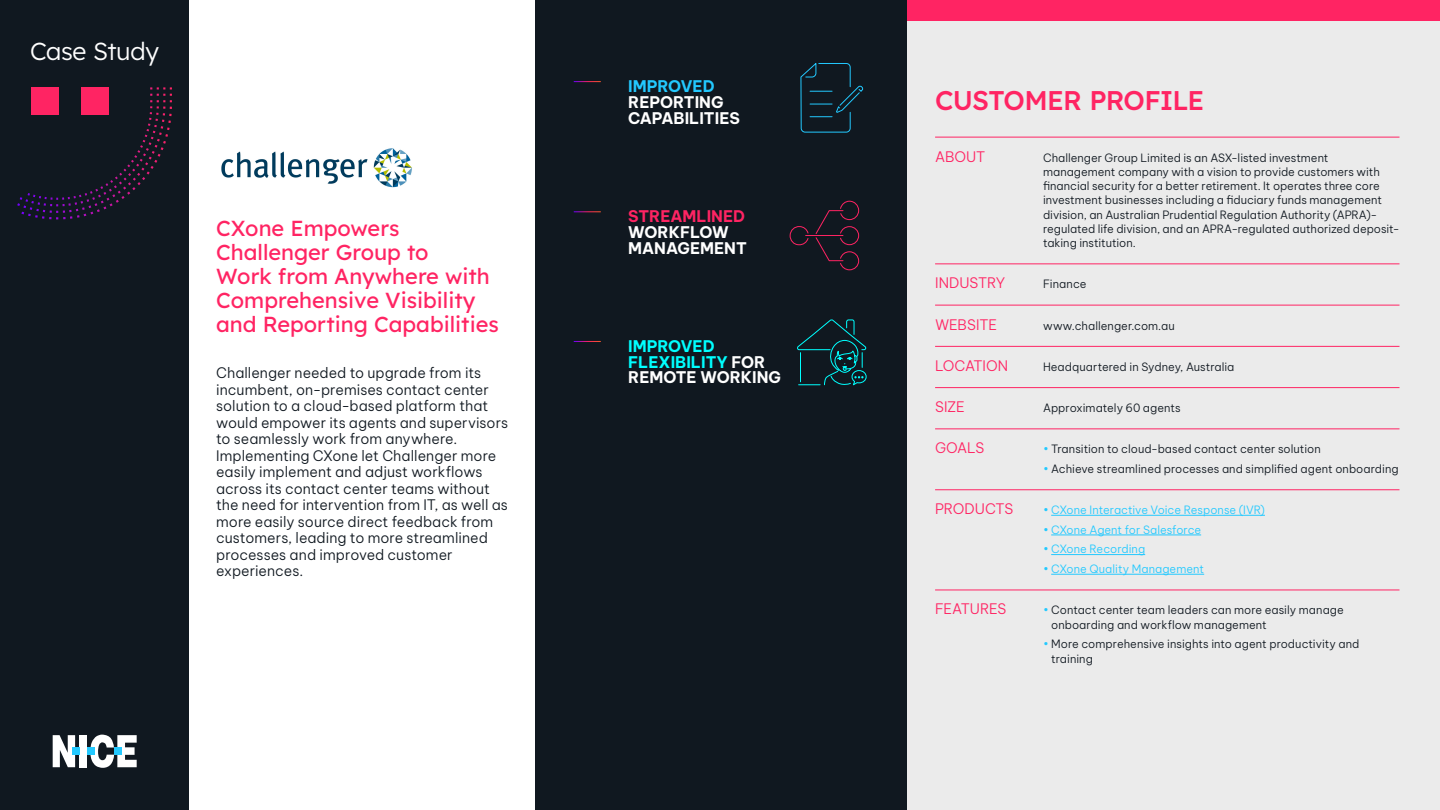
<style>
.page{position:relative;width:1440px;height:810px;background:#fff}
.page>*{position:absolute;margin:0;border:0;box-sizing:border-box;transform-origin:0 0}
.H2__ALL_CAPS__coral{font:27px "Lexend";letter-spacing:-.035em;color:#ff2463}
.t1{font:300 24.67px "Lexend";letter-spacing:-.015em;color:#fff}
.H1__electric_blue__3{font:21.75px/24px "Lexend";color:#ff2463}
.Metrics__heading__AL{font:700 15.75px/15.8px "Be Vietnam Pro";color:#fff}
.Metrics__heading__AL-2{font:700 15.75px/15.8px "Be Vietnam Pro";color:#0ff}
.Lead-in__K__19_22{font:300 14.25px/16.5px "Be Vietnam Pro";color:#101820}
.Profile__No_bullet{font:300 14.25px "Be Vietnam Pro";letter-spacing:-.01em;color:#ff2463}
.Profile__Bullet__Lin{font:300 14.25px "Be Vietnam Pro";letter-spacing:-.01em;color:#ff2463}
.Profile__No_bullet-2{font:300 11.25px/14.2px "Be Vietnam Pro";color:#101820}
.Profile__Bullet__Lin-2{font:300 11.25px/14.2px "Be Vietnam Pro";letter-spacing:.005em;color:#101820}
.Profile__Bullet__Lin-3{font:300 11.25px "Be Vietnam Pro";color:#23c9ff}
.s1{color:#23c9ff}
.s2{color:#ff2463}
.s3{color:#fff}
</style>
<div class="page">
<div style="left:0;top:0;width:189px;height:810px;background:#101820"></div>
<svg style="left:90px;top:735px;width:47px;height:33px"></svg>
<div style="left:80px;top:735px;width:7px;height:32px;background:#fff"></div>
<svg style="left:53px;top:735px;width:22px;height:32px"></svg>
<div style="left:114px;top:748px;width:7px;height:7px;background:#23c9ff"></div>
<div style="left:87px;top:748px;width:7px;height:7px;background:#23c9ff"></div>
<div style="left:73px;top:748px;width:7px;height:7px;background:#23c9ff"></div>
<div style="left:535px;top:0;width:373px;height:810px;background:#101820"></div>
<div style="left:908px;top:0;width:532px;height:810px;background:#ebebeb"></div>
<div style="left:908px;top:0;width:532px;height:20px;background:#ff2463"></div>
<div style="left:31px;top:87px;width:27px;height:28px;background:#ff2463"></div>
<div style="left:81px;top:87px;width:28px;height:28px;background:#ff2463"></div>
<svg style="left:124px;top:87px;width:48px;height:88px"></svg>
<hr style="left:935px;top:137px;width:465px;height:1px;background:#ff2463">
<hr style="left:935px;top:264px;width:465px;height:1px;background:#ff2463">
<hr style="left:935px;top:305px;width:465px;height:1px;background:#ff2463">
<hr style="left:935px;top:346px;width:465px;height:1px;background:#ff2463">
<hr style="left:935px;top:387px;width:465px;height:1px;background:#ff2463">
<hr style="left:935px;top:429px;width:465px;height:1px;background:#ff2463">
<hr style="left:935px;top:490px;width:465px;height:1px;background:#ff2463">
<hr style="left:1051px;top:515px;width:214px;height:1px;background:#23c9ff">
<hr style="left:1051px;top:535px;width:150px;height:1px;background:#23c9ff">
<hr style="left:1051px;top:554px;width:94px;height:1px;background:#23c9ff">
<hr style="left:1051px;top:574px;width:153px;height:1px;background:#23c9ff">
<hr style="left:935px;top:590px;width:465px;height:1px;background:#ff2463">
<img style="left:221px;top:148px;width:191px;height:40px">
<svg style="left:574px;top:81px;width:27px;height:1px"></svg>
<svg style="left:574px;top:211px;width:27px;height:1px"></svg>
<svg style="left:574px;top:341px;width:27px;height:1px"></svg>
<svg style="left:800px;top:63px;width:63px;height:70px"></svg>
<svg style="left:790px;top:200px;width:69px;height:71px"></svg>
<svg style="left:797px;top:319px;width:70px;height:67px"></svg>
<h2 class="t1" style="left:30px;top:33px;width:130px">Case Study</h2>
<p class="H1__electric_blue__3" style="left:216px;top:215px;width:284px">CXone Empowers<br>Challenger Group to<br>Work from Anywhere with<br>Comprehensive Visibility and Reporting Capabilities</p>
<p class="Lead-in__K__19_22" style="left:216px;top:364px;width:294px">Challenger needed to upgrade from its incumbent, on-premises contact center solution to a cloud-based platform that would empower its agents and supervisors to seamlessly work from anywhere.<br>Implementing CXone let Challenger more easily implement and adjust workflows across its contact center teams without the need for intervention from IT, as well as more easily source direct feedback from customers, leading to more streamlined processes and improved customer experiences.</p>
<p class="Metrics__heading__AL" style="left:628px;top:77px;width:113px"><span class="s1">IMPROVED<br></span>REPORTING<br>CAPABILITIES</p>
<p class="Metrics__heading__AL" style="left:628px;top:207px;width:120px"><span class="s2">STREAMLINED<br></span>WORKFLOW<br>MANAGEMENT</p>
<p class="Metrics__heading__AL-2" style="left:628px;top:337px;width:154px">IMPROVED<br>FLEXIBILITY <span class="s3">FOR<br>REMOTE WORKING</span></p>
<p class="H2__ALL_CAPS__coral" style="left:935px;top:81px;width:271px">CUSTOMER PROFILE</p>
<p class="Profile__No_bullet" style="left:935px;top:145px;width:52px">ABOUT</p>
<p class="Profile__No_bullet-2" style="left:1043px;top:149px;width:358px">Challenger Group Limited is an ASX-listed investment management company with a vision to provide customers with financial security for a better retirement. It operates three core investment businesses including a fiduciary funds management division, an Australian Prudential Regulation Authority (APRA)- regulated life division, and an APRA-regulated authorized deposit&shy;taking institution.</p>
<p class="Profile__No_bullet" style="left:935px;top:271px;width:72px">INDUSTRY</p>
<p class="Profile__No_bullet-2" style="left:1043px;top:276px;width:45px">Finance</p>
<p class="Profile__No_bullet" style="left:935px;top:313px;width:63px">WEBSITE</p>
<p class="Profile__No_bullet-2" style="left:1043px;top:317px;width:133px">www.challenger.com.au</p>
<p class="Profile__No_bullet" style="left:935px;top:354px;width:75px">LOCATION</p>
<p class="Profile__No_bullet-2" style="left:1043px;top:358px;width:193px">Headquartered in Sydney, Australia</p>
<p class="Profile__No_bullet" style="left:935px;top:395px;width:31px">SIZE</p>
<p class="Profile__No_bullet-2" style="left:1043px;top:400px;width:139px">Approximately 60 agents</p>
<p class="Profile__Bullet__Lin" style="left:935px;top:436px;width:51px">GOALS</p>
<p class="Profile__Bullet__Lin-2" style="left:1043px;top:441px;width:279px"><span class="s1">•</span> Transition to cloud-based contact center solution</p>
<p class="Profile__Bullet__Lin-2" style="left:1043px;top:461px;width:357px"><span class="s1">•</span> Achieve streamlined processes and simplified agent onboarding</p>
<p class="Profile__Bullet__Lin" style="left:935px;top:497px;width:80px">PRODUCTS</p>
<p class="Profile__Bullet__Lin-3" style="left:1043px;top:501px;width:223px">• CXone Interactive Voice Response (IVR)</p>
<p class="Profile__Bullet__Lin-3" style="left:1043px;top:521px;width:160px">• CXone Agent for Salesforce</p>
<p class="Profile__Bullet__Lin-3" style="left:1043px;top:540px;width:104px">• CXone Recording</p>
<p class="Profile__Bullet__Lin-3" style="left:1043px;top:560px;width:163px">• CXone Quality Management</p>
<p class="Profile__Bullet__Lin" style="left:935px;top:598px;width:73px">FEATURES</p>
<p class="Profile__Bullet__Lin-2" style="left:1051px;top:602px;width:294px;text-indent:-8px"><span class="s1">•</span> Contact center team leaders can more easily manage onboarding and workflow management</p>
<p class="Profile__Bullet__Lin-2" style="left:1051px;top:636px;width:310px;text-indent:-8px"><span class="s1">•</span> More comprehensive insights into agent productivity and training</p>
</div>
